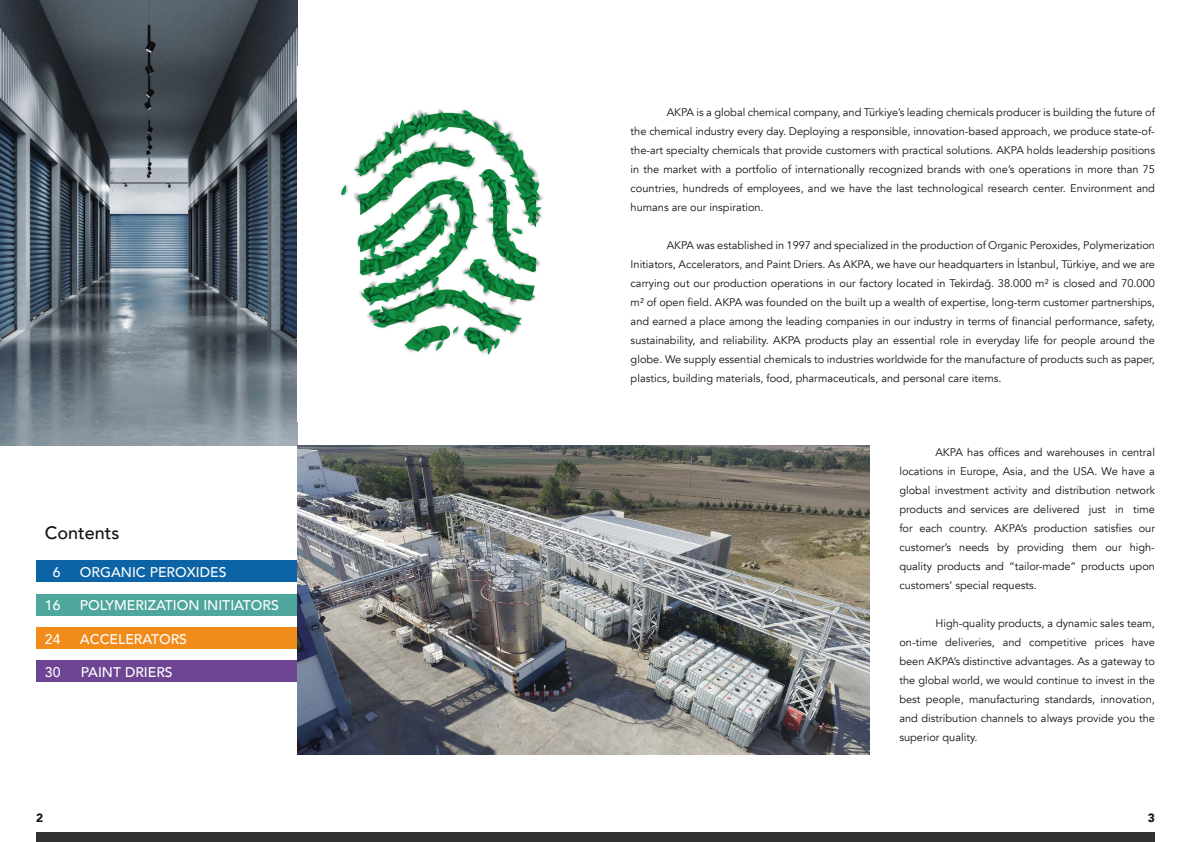
<style>
.page{position:relative;width:1191px;height:842px;background:#fff}
.page>*{position:absolute;margin:0;border:0;box-sizing:border-box;transform-origin:0 0}
.t1{font:500 18px "Avenir";color:#121212}
.t2{font:500 14px "Avenir";color:#fff}
.t3{font:900 12px "Avenir";color:#121212}
.t4{font:11px/19px "Avenir";color:#121212;text-align:justify}
</style>
<div class="page">
<div style="left:36px;top:560px;width:262px;height:22px;background:#0c63a6"></div>
<div style="left:36px;top:593px;width:262px;height:22px;background:#4fa69c"></div>
<div style="left:36px;top:627px;width:262px;height:22px;background:#f18b1a"></div>
<div style="left:36px;top:660px;width:262px;height:22px;background:#6d4593"></div>
<div style="left:583px;top:832px;width:572px;height:10px;background:#333132"></div>
<div style="left:36px;top:832px;width:571px;height:10px;background:#333132"></div>
<img style="left:0;top:0;width:298px;height:445px">
<img style="left:298px;top:445px;width:571px;height:309px">
<img style="left:341px;top:109px;width:202px;height:246px">
<h1 class="t1" style="left:45px;top:517px;width:76px">Contents</h1>
<p class="t2" style="left:53px;top:560px;width:9px">6</p>
<p class="t2" style="left:80px;top:560px;width:148px">ORGANIC PEROXIDES</p>
<p class="t2" style="left:45px;top:593px;width:17px">16</p>
<p class="t2" style="left:80px;top:593px;width:200px">POLYMERIZATION INITIATORS</p>
<p class="t2" style="left:45px;top:627px;width:17px">24</p>
<p class="t2" style="left:80px;top:627px;width:109px">ACCELERATORS</p>
<p class="t2" style="left:45px;top:659px;width:17px">30</p>
<p class="t2" style="left:81px;top:659px;width:93px">PAINT DRIERS</p>
<p class="t4" style="left:630px;top:103px;width:526px;text-indent:36px">AKPA is a global chemical company, and Türkiye’s leading chemicals producer is building the future of the chemical industry every day. Deploying a responsible, innovation-based approach, we produce state-of&shy;the-art specialty chemicals that provide customers with practical solutions. AKPA holds leadership positions in the market with a portfolio of internationally recognized brands with one’s operations in more than 75 countries, hundreds of employees, and we have the last technological research center. Environment and humans are our inspiration.</p>
<p class="t4" style="left:630px;top:236px;width:526px;text-indent:36px">AKPA was established in 1997 and specialized in the production of Organic Peroxides, Polymerization Initiators, Accelerators, and Paint Driers. As AKPA, we have our headquarters in İstanbul, Türkiye, and we are carrying out our production operations in our factory located in Tekirdağ. 38.000 m² is closed and 70.000 m² of open field. AKPA was founded on the built up a wealth of expertise, long-term customer partnerships, and earned a place among the leading companies in our industry in terms of financial performance, safety, sustainability, and reliability. AKPA products play an essential role in everyday life for people around the globe. We supply essential chemicals to industries worldwide for the manufacture of products such as paper, plastics, building materials, food, pharmaceuticals, and personal care items.</p>
<p class="t4" style="left:899px;top:443px;width:257px;text-indent:36px">AKPA has offices and warehouses in central locations in Europe, Asia, and the USA. We have a global investment activity and distribution network products and services are delivered just in time for each country. AKPA’s production satisfies our customer’s needs by providing them our high&shy;quality products and “tailor-made” products upon customers’ special requests.</p>
<p class="t4" style="left:899px;top:614px;width:257px;text-indent:36px">High-quality products, a dynamic sales team, on-time deliveries, and competitive prices have been AKPA’s distinctive advantages. As a gateway to the global world, we would continue to invest in the best people, manufacturing standards, innovation, and distribution channels to always provide you the superior quality.</p>
<p class="t3" style="left:36px;top:808px;width:9px">2</p>
<p class="t3" style="left:1147px;top:808px;width:9px">3</p>
</div>
